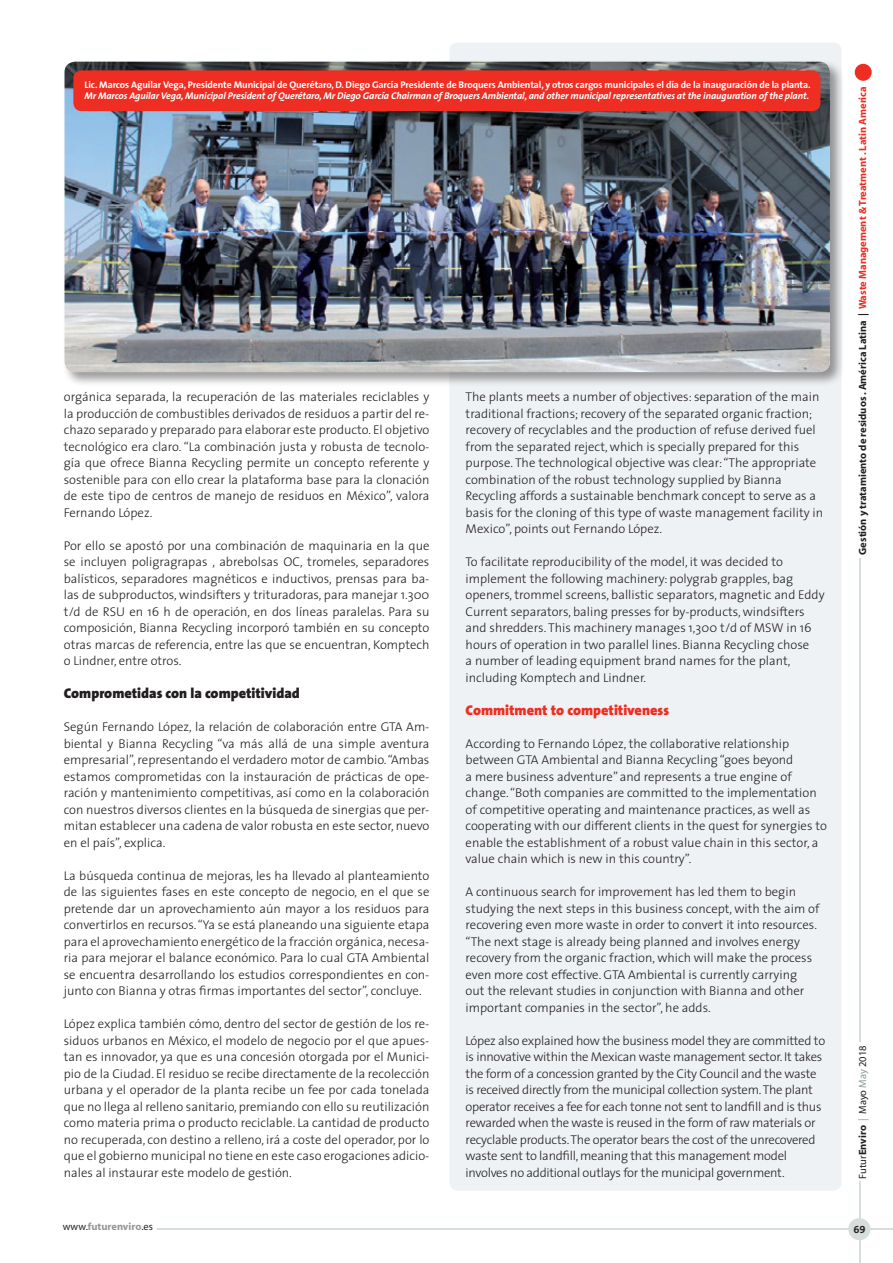
<style>
.page{position:relative;width:893px;height:1263px;background:#fff}
.page>*{position:absolute;margin:0;border:0;box-sizing:border-box;transform-origin:0 0}
.Ladillo_Texto_-_espñ{font:900 14.25px "The Sans";color:#231f20}
.Ladillo_Texto{font:900 14.25px "The Sans";color:#ee2e22}
.Texto{font:300 12.75px/16.5px "The Sans";color:#231f20;text-align:justify}
.Texto_ingles{font:300 12.75px/16.5px "The Sans";color:#231f20}
.Texto_ingles-2{font:300 12.75px/16.5px "The Sans";letter-spacing:-.02em;color:#231f20}
.t1{font:700 10.5px "Myriad";color:#231f20}
.t2{font:10.5px "Myriad";color:#231f20}
.t3{font:700 10.5px "Myriad";color:#939598}
.t4{font:10.5px "The Sans Bold Caps";color:#231f20}
.t5{font:700 9.75px/11.7px "The Sans";letter-spacing:-.01em;color:#fff}
.s1{font-style:italic}
.s2{color:#ee2e22}
.s3{font-weight:700}
.s4{color:#8b9b92}
.s5{font-weight:400;color:#231f20}
</style>
<div class="page">
<div style="left:449px;top:43px;width:393px;height:1148px;background:#eff2f4;border-radius:9px"></div>
<div style="left:62px;top:59px;width:782px;height:327px;background:#231f20;opacity:.45"></div>
<img style="left:65px;top:62px;width:765px;height:310px">
<div style="left:73px;top:70px;width:747px;height:41px;background:#ee2e22;border-radius:9px"></div>
<div style="left:855px;top:64px;width:17px;height:17px;background:#ee2e22;border-radius:50%"></div>
<hr style="left:859px;top:558px;width:1px;height:483px;background:#d7ddda">
<hr style="left:157px;top:1228px;width:736px;height:2px;background:#d7ddda">
<hr style="left:859px;top:1181px;width:1px;height:82px;background:#d7ddda">
<div style="left:848px;top:1218px;width:22px;height:22px;background:#d7ddda;border-radius:50%"></div>
<p class="t5" style="left:84px;top:78px;width:728px">Lic. Marcos Aguilar Vega, Presidente Municipal de Querétaro, D. Diego García Presidente de Broquers Ambiental, y otros cargos municipales el día de la inauguración de la planta.<br><span class="s1">Mr Marcos Aguilar Vega, Municipal President of Querétaro, Mr Diego García Chairman of Broquers Ambiental, and other municipal representatives at the inauguration of the plant.</span></p>
<p class="t1" style="left:857px;top:555px;width:470px;rotate:-90deg">Gestión y tratamiento de residuos . América Latina | <span class="s2">Waste Management &amp; Treatment . Latin America</span></p>
<p class="Texto_ingles" style="left:466px;top:388px;width:359px">The plants meets a number of objectives: separation of the main traditional fractions; recovery of the separated organic fraction; recovery of recyclables and the production of refuse derived fuel from the separated reject, which is specially prepared for this purpose. The technological objective was clear: “The appropriate combination of the robust technology supplied by Bianna Recycling affords a sustainable benchmark concept to serve as a basis for the cloning of this type of waste management facility in Mexico”, points out Fernando López.</p>
<p class="Texto_ingles" style="left:466px;top:553px;width:360px">To facilitate reproducibility of the model, it was decided to implement the following machinery: polygrab grapples, bag openers, trommel screens, ballistic separators, magnetic and Eddy Current separators, baling presses for by-products, windsifters and shredders. This machinery manages 1,300 t/d of MSW in 16 hours of operation in two parallel lines. Bianna Recycling chose<br>a number of leading equipment brand names for the plant, including Komptech and Lindner.</p>
<p class="Ladillo_Texto" style="left:466px;top:698px;width:205px">Commitment to competitiveness</p>
<p class="Texto_ingles" style="left:466px;top:735px;width:363px">According to Fernando López, the collaborative relationship between GTA Ambiental and Bianna Recycling “goes beyond<br>a mere business adventure” and represents a true engine of change. “Both companies are committed to the implementation of competitive operating and maintenance practices, as well as cooperating with our different clients in the quest for synergies to enable the establishment of a robust value chain in this sector, a value chain which is new in this country”.</p>
<p class="Texto_ingles" style="left:466px;top:883px;width:355px">A continuous search for improvement has led them to begin studying the next steps in this business concept, with the aim of recovering even more waste in order to convert it into resources. “The next stage is already being planned and involves energy recovery from the organic fraction, which will make the process even more cost effective. GTA Ambiental is currently carrying<br>out the relevant studies in conjunction with Bianna and other important companies in the sector”, he adds.</p>
<p class="Texto_ingles-2" style="left:466px;top:1032px;width:361px">López also explained how the business model they are committed to is innovative within the Mexican waste management sector. It takes the form of a concession granted by the City Council and the waste is received directly from the municipal collection system. The plant operator receives a fee for each tonne not sent to landfill and is thus rewarded when the waste is reused in the form of raw materials or recyclable products. The operator bears the cost of the unrecovered waste sent to landfill, meaning that this management model involves no additional outlays for the municipal government.</p>
<p class="Texto" style="left:64px;top:388px;width:367px">orgánica separada, la recuperación de las materiales reciclables y la producción de combustibles derivados de residuos a partir del re&shy;chazo separado y preparado para elaborar este producto. El objetivo tecnológico era claro. “La combinación justa y robusta de tecnolo&shy;gía que ofrece Bianna Recycling permite un concepto referente y sostenible para con ello crear la plataforma base para la clonación de este tipo de centros de manejo de residuos en México”, valora Fernando López.</p>
<p class="Texto" style="left:64px;top:537px;width:367px">Por ello se apostó por una combinación de maquinaria en la que se incluyen poligragrapas , abrebolsas OC, tromeles, separadores balísticos, separadores magnéticos e inductivos, prensas para ba&shy;las de subproductos, windsifters y trituradoras, para manejar 1.300 t/d de RSU en 16 h de operación, en dos líneas paralelas. Para su composición, Bianna Recycling incorporó también en su concepto otras marcas de referencia, entre las que se encuentran, Komptech o Lindner, entre otros.</p>
<p class="Ladillo_Texto_-_espñ" style="left:64px;top:681px;width:238px">Comprometidas con la competitividad</p>
<p class="Texto" style="left:64px;top:718px;width:367px">Según Fernando López, la relación de colaboración entre GTA Am&shy;biental y Bianna Recycling “va más allá de una simple aventura empresarial”, representando el verdadero motor de cambio. “Ambas estamos comprometidas con la instauración de prácticas de ope&shy;ración y mantenimiento competitivas, así como en la colaboración con nuestros diversos clientes en la búsqueda de sinergias que per&shy;mitan establecer una cadena de valor robusta en este sector, nuevo en el país”, explica.</p>
<p class="Texto" style="left:64px;top:867px;width:367px">La búsqueda continua de mejoras, les ha llevado al planteamiento de las siguientes fases en este concepto de negocio, en el que se pretende dar un aprovechamiento aún mayor a los residuos para convertirlos en recursos. “Ya se está planeando una siguiente etapa para el aprovechamiento energético de la fracción orgánica, necesa&shy;ria para mejorar el balance económico. Para lo cual GTA Ambiental se encuentra desarrollando los estudios correspondientes en con&shy;junto con Bianna y otras firmas importantes del sector”, concluye.</p>
<p class="Texto" style="left:64px;top:1015px;width:367px">López explica también cómo, dentro del sector de gestión de los re&shy;siduos urbanos en México, el modelo de negocio por el que apues&shy;tan es innovador, ya que es una concesión otorgada por el Munici&shy;pio de la Ciudad. El residuo se recibe directamente de la recolección urbana y el operador de la planta recibe un fee por cada tonelada que no llega al relleno sanitario, premiando con ello su reutilización como materia prima o producto reciclable. La cantidad de producto no recuperada, con destino a relleno, irá a coste del operador, por lo que el gobierno municipal no tiene en este caso erogaciones adicio&shy;nales al instaurar este modelo de gestión.</p>
<p class="t2" style="left:857px;top:1178px;width:135px;rotate:-90deg">Futur<span class="s3">Enviro</span> <span class="s4">|</span> Mayo <span class="s4">May</span> 2018</p>
<p class="t3" style="left:63px;top:1221px;width:92px"><span class="s5">www.</span>futurenviro<span class="s5">.es</span></p>
<p class="t4" style="left:853px;top:1220px;width:14px">69</p>
</div>
